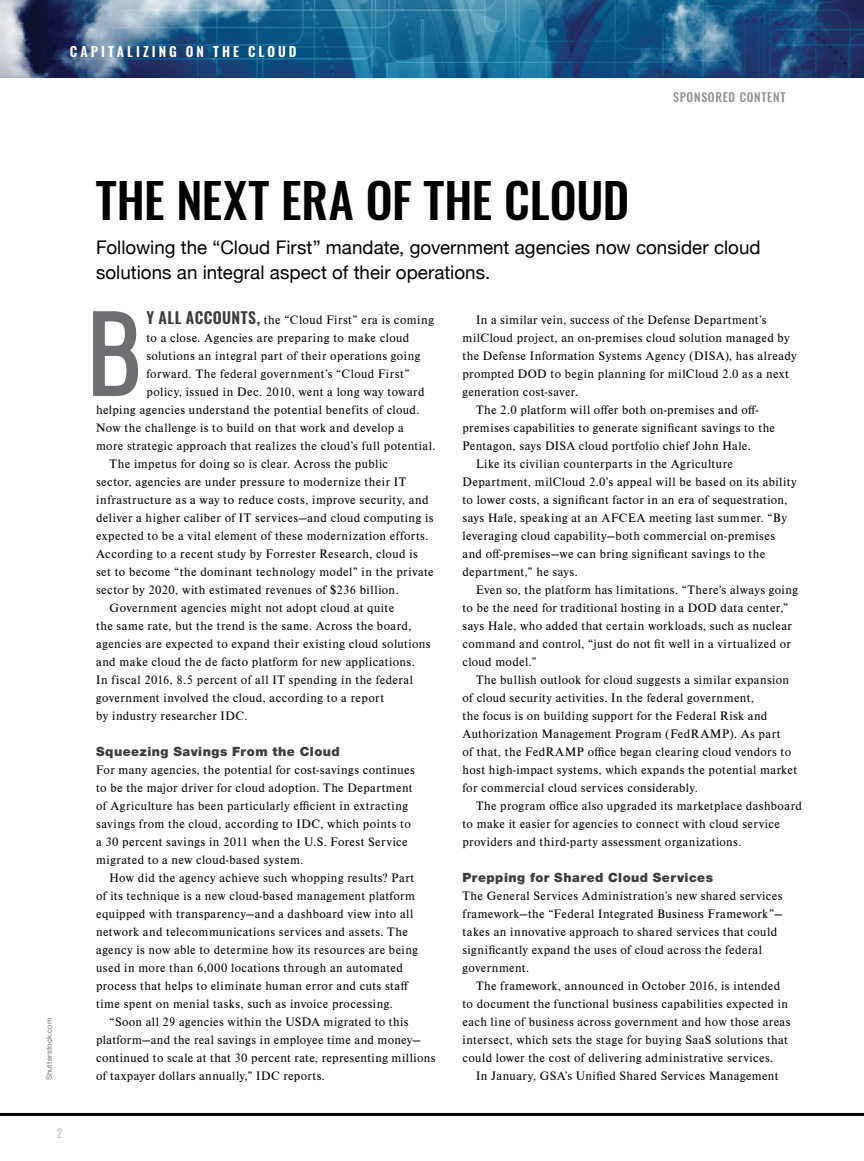
<style>
.page{position:relative;width:864px;height:1161px;background:#fff}
.page>*{position:absolute;margin:0;border:0;box-sizing:border-box;transform-origin:0 0}
.t1{font:500 48px "Oswald";letter-spacing:-.005em;color:#000}
.t2{font:18.75px/25.5px "Helvetica Neue";color:#000}
.t3{font:600 13.5px "Oswald";letter-spacing:.225em;color:#fff}
.t4{font:12.75px/18px "Nimbus Rom DOT";letter-spacing:.03em;color:#000}
.t5{font:900 12.75px "Helvetica Neue LT Std";letter-spacing:.035em;color:#3d3c3e}
.t6{font:500 12px "Oswald";letter-spacing:.06em;color:#939094}
.t7{font:500 12px "Oswald";color:#cfd1d2}
.t8{font:7.5px "Helvetica Neue";letter-spacing:.03em;color:#787767}
.s1{font-family:"Oswald";font-weight:600;font-size:15.75px;color:#3d3c3e}
</style>
<div class="page">
<img style="left:0;top:0;width:864px;height:77px">
<svg style="left:93px;top:311px;width:45px;height:85px"></svg>
<hr style="left:0;top:1113px;width:864px;height:3px;background:#000">
<p class="t3" style="left:70px;top:42px;width:228px">CAPITALIZING ON THE CLOUD</p>
<p class="t6" style="left:673px;top:89px;width:114px">SPONSORED CONTENT</p>
<p class="t8" style="left:44px;top:1080px;width:64px;rotate:-90deg">Shutterstock.com</p>
<p class="t7" style="left:56px;top:1125px;width:7px">2</p>
<h1 class="t1" style="left:96px;top:167px;width:535px">THE NEXT ERA OF THE CLOUD</h1>
<h2 class="t2" style="left:96px;top:236px;width:666px">Following the “Cloud First” mandate, government agencies now consider cloud solutions an integral aspect of their operations.</h2>
<p class="t4" style="left:146px;top:311px;width:289px"><span class="s1">Y ALL ACCOUNTS,</span> the “Cloud First” era is coming</p>
<p class="t4" style="left:146px;top:329px;width:264px">to a close. Agencies are preparing to make cloud</p>
<p class="t4" style="left:146px;top:347px;width:276px">solutions an integral part of their operations going</p>
<p class="t4" style="left:146px;top:365px;width:265px">forward. The federal government’s “Cloud First”</p>
<p class="t4" style="left:146px;top:383px;width:280px">policy, issued in Dec. 2010, went a long way toward</p>
<p class="t4" style="left:96px;top:401px;width:325px">helping agencies understand the potential benefits of cloud.</p>
<p class="t4" style="left:96px;top:419px;width:309px">Now the challenge is to build on that work and develop a</p>
<p class="t4" style="left:96px;top:437px;width:341px">more strategic approach that realizes the cloud’s full potential.</p>
<p class="t4" style="left:110px;top:455px;width:280px">The impetus for doing so is clear. Across the public</p>
<p class="t4" style="left:96px;top:473px;width:312px">sector, agencies are under pressure to modernize their IT</p>
<p class="t4" style="left:96px;top:491px;width:334px">infrastructure as a way to reduce costs, improve security, and</p>
<p class="t4" style="left:96px;top:509px;width:339px">deliver a higher caliber of IT services—and cloud computing is</p>
<p class="t4" style="left:96px;top:527px;width:334px">expected to be a vital element of these modernization efforts.</p>
<p class="t4" style="left:96px;top:545px;width:323px">According to a recent study by Forrester Research, cloud is</p>
<p class="t4" style="left:96px;top:563px;width:339px">set to become “the dominant technology model” in the private</p>
<p class="t4" style="left:96px;top:581px;width:304px">sector by 2020, with estimated revenues of $236 billion.</p>
<p class="t4" style="left:110px;top:599px;width:286px">Government agencies might not adopt cloud at quite</p>
<p class="t4" style="left:96px;top:617px;width:317px">the same rate, but the trend is the same. Across the board,</p>
<p class="t4" style="left:96px;top:635px;width:336px">agencies are expected to expand their existing cloud solutions</p>
<p class="t4" style="left:96px;top:653px;width:320px">and make cloud the de facto platform for new applications.</p>
<p class="t4" style="left:96px;top:671px;width:318px">In fiscal 2016, 8.5 percent of all IT spending in the federal</p>
<p class="t4" style="left:96px;top:689px;width:289px">government involved the cloud, according to a report</p>
<p class="t4" style="left:96px;top:707px;width:153px">by industry researcher IDC.</p>
<p class="t5" style="left:96px;top:744px;width:245px">Squeezing Savings From the Cloud</p>
<p class="t4" style="left:96px;top:761px;width:320px">For many agencies, the potential for cost-savings continues to be the major driver for cloud adoption. The Department of Agriculture has been particularly efficient in extracting savings from the cloud, according to IDC, which points to a 30 percent savings in 2011 when the U.S. Forest Service migrated to a new cloud-based system.</p>
<p class="t4" style="left:96px;top:869px;width:324px;text-indent:14px">How did the agency achieve such whopping results? Part of its technique is a new cloud-based management platform equipped with transparency—and a dashboard view into all network and telecommunications services and assets. The agency is now able to determine how its resources are being used in more than 6,000 locations through an automated process that helps to eliminate human error and cuts staff time spent on menial tasks, such as invoice processing.</p>
<p class="t4" style="left:96px;top:1013px;width:341px;text-indent:14px">“Soon all 29 agencies within the USDA migrated to this platform—and the real savings in employee time and money— continued to scale at that 30 percent rate, representing millions of taxpayer dollars annually,” IDC reports.</p>
<p class="t4" style="left:476px;top:311px;width:292px">In a similar vein, success of the Defense Department’s</p>
<p class="t4" style="left:463px;top:329px;width:329px">milCloud project, an on-premises cloud solution managed by</p>
<p class="t4" style="left:463px;top:347px;width:336px">the Defense Information Systems Agency (DISA), has already</p>
<p class="t4" style="left:463px;top:365px;width:328px">prompted DOD to begin planning for milCloud 2.0 as a next</p>
<p class="t4" style="left:463px;top:383px;width:117px">generation cost-saver.</p>
<p class="t4" style="left:476px;top:401px;width:284px">The 2.0 platform will offer both on-premises and off-</p>
<p class="t4" style="left:463px;top:419px;width:314px">premises capabilities to generate significant savings to the</p>
<p class="t4" style="left:463px;top:437px;width:290px">Pentagon, says DISA cloud portfolio chief John Hale.</p>
<p class="t4" style="left:476px;top:455px;width:259px">Like its civilian counterparts in the Agriculture</p>
<p class="t4" style="left:463px;top:473px;width:336px">Department, milCloud 2.0’s appeal will be based on its ability</p>
<p class="t4" style="left:463px;top:491px;width:327px">to lower costs, a significant factor in an era of sequestration,</p>
<p class="t4" style="left:463px;top:509px;width:326px">says Hale, speaking at an AFCEA meeting last summer. “By</p>
<p class="t4" style="left:463px;top:527px;width:314px">leveraging cloud capability—both commercial on-premises</p>
<p class="t4" style="left:463px;top:545px;width:304px">and off-premises—we can bring significant savings to the</p>
<p class="t4" style="left:463px;top:563px;width:117px">department,” he says.</p>
<p class="t4" style="left:476px;top:581px;width:324px">Even so, the platform has limitations. “There’s always going</p>
<p class="t4" style="left:463px;top:599px;width:327px">to be the need for traditional hosting in a DOD data center,”</p>
<p class="t4" style="left:463px;top:617px;width:331px">says Hale, who added that certain workloads, such as nuclear</p>
<p class="t4" style="left:463px;top:635px;width:330px">command and control, “just do not fit well in a virtualized or</p>
<p class="t4" style="left:463px;top:653px;width:76px">cloud model.”</p>
<p class="t4" style="left:476px;top:671px;width:315px">The bullish outlook for cloud suggests a similar expansion</p>
<p class="t4" style="left:463px;top:689px;width:293px">of cloud security activities. In the federal government,</p>
<p class="t4" style="left:463px;top:707px;width:306px">the focus is on building support for the Federal Risk and</p>
<p class="t4" style="left:463px;top:725px;width:320px">Authorization Management Program (FedRAMP). As part</p>
<p class="t4" style="left:463px;top:743px;width:330px">of that, the FedRAMP office began clearing cloud vendors to</p>
<p class="t4" style="left:463px;top:761px;width:336px">host high-impact systems, which expands the potential market</p>
<p class="t4" style="left:463px;top:779px;width:237px">for commercial cloud services considerably.</p>
<p class="t4" style="left:476px;top:797px;width:327px">The program office also upgraded its marketplace dashboard</p>
<p class="t4" style="left:463px;top:815px;width:319px">to make it easier for agencies to connect with cloud service</p>
<p class="t4" style="left:463px;top:833px;width:280px">providers and third-party assessment organizations.</p>
<p class="t5" style="left:463px;top:870px;width:252px">Prepping for Shared Cloud Services</p>
<p class="t4" style="left:463px;top:887px;width:322px">The General Services Administration’s new shared services framework—the “Federal Integrated Business Framework”— takes an innovative approach to shared services that could significantly expand the uses of cloud across the federal government.</p>
<p class="t4" style="left:463px;top:977px;width:330px;text-indent:14px">The framework, announced in October 2016, is intended to document the functional business capabilities expected in each line of business across government and how those areas intersect, which sets the stage for buying SaaS solutions that could lower the cost of delivering administrative services.</p>
<p class="t4" style="left:476px;top:1067px;width:304px">In January, GSA’s Unified Shared Services Management</p>
</div>
